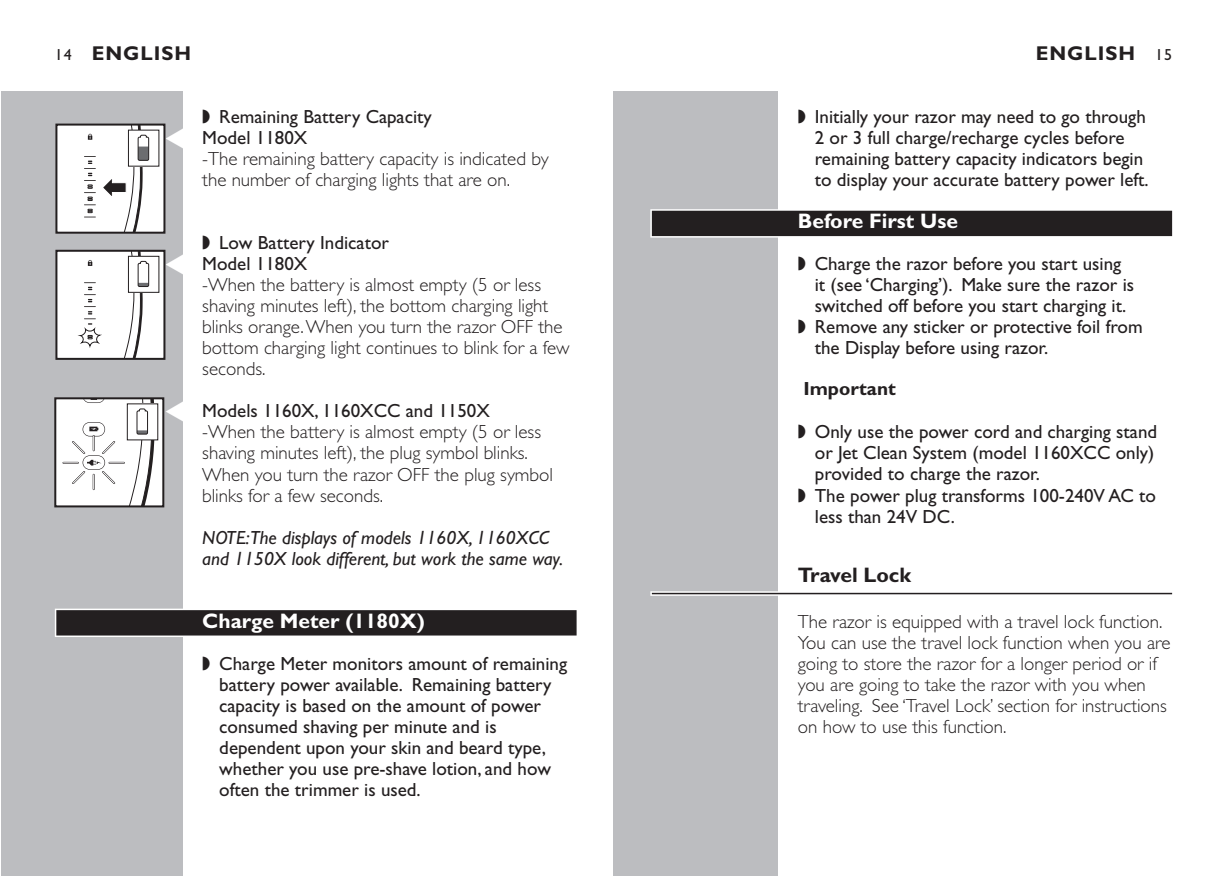
<style>
.page{position:relative;width:1227px;height:876px;background:#fff}
.page>*{position:absolute;margin:0;border:0;box-sizing:border-box;transform-origin:0 0}
.t1{font:700 21px "Gill Sans";color:#fff}
.t2{font:700 21px "Gill Sans";color:#231f20}
.t3{font:700 20px "Gill Sans";letter-spacing:.05em;color:#231f20}
.t4{font:19px/21px "Gill Sans";color:#231f20}
.t5{font:300 19px/21px "Gill Sans";color:#231f20}
.t6{font:italic 19px/21px "Gill Sans";color:#231f20}
.t7{font:700 19px "Gill Sans";color:#231f20}
.t8{font:16px "Gill Sans";color:#231f20}
.s1{font-weight:400;font-size:16px}
.s2{font-family:"Philips Tape";font-size:36px;color:#fff}
.s3{font-family:"Philips Tape";font-weight:400;font-size:36px;color:#fff}
.s4{font-weight:400}
</style>
<div class="page">
<div style="left:1px;top:92px;width:181px;height:783px;background:#bcbdc0"></div>
<div style="left:55px;top:608px;width:521px;height:28px;background:#fff"></div>
<div style="left:56px;top:610px;width:520px;height:25px;background:#231f20"></div>
<div style="left:613px;top:92px;width:165px;height:783px;background:#bcbdc0"></div>
<div style="left:650px;top:209px;width:522px;height:28px;background:#c2c1c1"></div>
<div style="left:652px;top:211px;width:520px;height:25px;background:#231f20"></div>
<svg style="left:650px;top:591px;width:522px;height:4px"></svg>
<hr style="left:652px;top:592px;width:520px;height:2px;background:#231f20">
<svg style="left:58px;top:252px;width:104px;height:104px;background:#f0eff0"></svg>
<div style="left:55px;top:249px;width:110px;height:110px;border:2px solid #231f20"></div>
<svg style="left:58px;top:126px;width:104px;height:104px;background:#ebebeb"></svg>
<div style="left:55px;top:123px;width:110px;height:110px;border:2px solid #231f20"></div>
<svg style="left:57px;top:400px;width:104px;height:104px;background:#ededed"></svg>
<div style="left:54px;top:397px;width:110px;height:110px;border:2px solid #231f20"></div>
<p class="t3" style="left:55px;top:41px;width:138px"><span class="s1">14</span> ENGLISH</p>
<p class="t8" style="left:1155px;top:45px;width:18px">15</p>
<p class="t3" style="left:1035px;top:41px;width:101px">ENGLISH</p>
<p class="t4" style="left:163px;top:106px;width:271px;text-indent:40px">◗ Remaining Battery Capacity<br><span class="s2">C</span> Model 1180X</p>
<p class="t5" style="left:202px;top:148px;width:348px">-The remaining battery capacity is indicated by the number of charging lights that are on.</p>
<p class="t4" style="left:163px;top:232px;width:228px;text-indent:40px">◗ Low Battery Indicator<br><span class="s2">C</span> Model 1180X</p>
<p class="t5" style="left:202px;top:274px;width:369px">-When the battery is almost empty (5 or less shaving minutes left), the bottom charging light blinks orange. When you turn the razor OFF the bottom charging light continues to blink for a few seconds.</p>
<p class="t5" style="left:202px;top:400px;width:352px;text-indent:-40px"><span class="s3">C</span> <span class="s4">Models 1160X, 1160XCC and 1150X<br></span>-When the battery is almost empty (5 or less shaving minutes left), the plug symbol blinks.<br>When you turn the razor OFF the plug symbol blinks for a few seconds.</p>
<p class="t6" style="left:202px;top:526px;width:362px">NOTE:The displays of models 1160X, 1160XCC and 1150X look different, but work the same way.</p>
<p class="t1" style="left:202px;top:607px;width:224px">Charge Meter (1180X)</p>
<p class="t4" style="left:219px;top:652px;width:349px;text-indent:-17px">◗ Charge Meter monitors amount of remaining battery power available. Remaining battery capacity is based on the amount of power consumed shaving per minute and is dependent upon your skin and beard type, whether you use pre-shave lotion, and how often the trimmer is used.</p>
<p class="t4" style="left:815px;top:106px;width:335px;text-indent:-17px">◗ Initially your razor may need to go through 2 or 3 full charge/recharge cycles before remaining battery capacity indicators begin to display your accurate battery power left.</p>
<p class="t1" style="left:798px;top:208px;width:162px">Before First Use</p>
<p class="t4" style="left:798px;top:253px;width:325px">◗ Charge the razor before you start using</p>
<p class="t4" style="left:815px;top:274px;width:321px">it (see ‘Charging’). Make sure the razor is</p>
<p class="t4" style="left:815px;top:295px;width:313px">switched off before you start charging it.</p>
<p class="t4" style="left:798px;top:316px;width:346px">◗ Remove any sticker or protective foil from</p>
<p class="t4" style="left:815px;top:337px;width:235px">the Display before using razor.</p>
<p class="t7" style="left:803px;top:377px;width:94px">Important</p>
<p class="t4" style="left:798px;top:421px;width:361px">◗ Only use the power cord and charging stand</p>
<p class="t4" style="left:815px;top:442px;width:341px">or Jet Clean System (model 1160XCC only)</p>
<p class="t4" style="left:815px;top:463px;width:227px">provided to charge the razor.</p>
<p class="t4" style="left:798px;top:484px;width:359px">◗ The power plug transforms 100-240V AC to</p>
<p class="t4" style="left:815px;top:505px;width:141px">less than 24V DC.</p>
<p class="t2" style="left:798px;top:561px;width:115px">Travel Lock</p>
<p class="t5" style="left:798px;top:610px;width:374px">The razor is equipped with a travel lock function.<br>You can use the travel lock function when you are going to store the razor for a longer period or if you are going to take the razor with you when traveling. See ‘Travel Lock’ section for instructions on how to use this function.</p>
</div>
